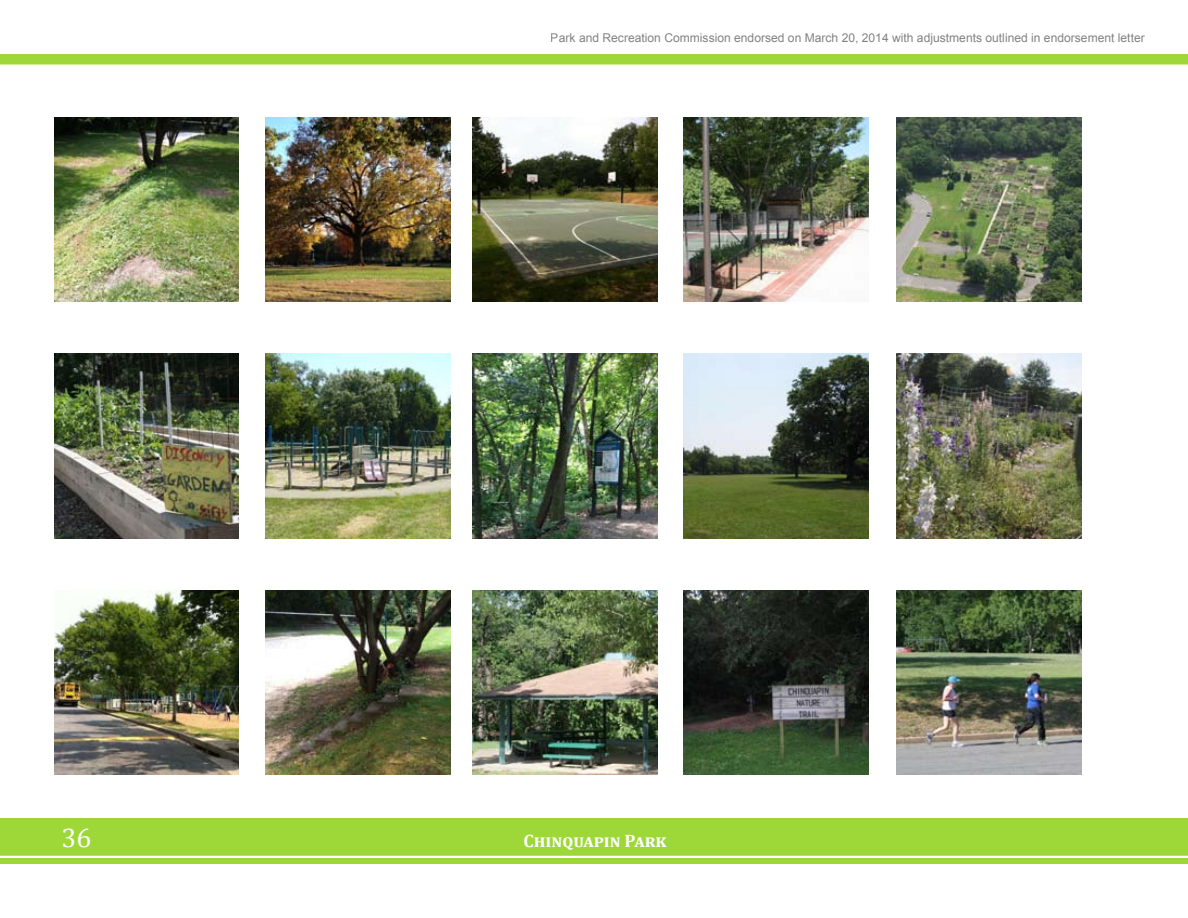
<style>
.page{position:relative;width:1188px;height:918px;background:#fff}
.page>*{position:absolute;margin:0;border:0;box-sizing:border-box;transform-origin:0 0}
.t1{font:27px "Cambria";color:#fff}
.t2{font:700 18px "Cambria";letter-spacing:.01em;color:#fff}
.t3{font:12.15px "Arial";color:rgb(0 0 0/.5)}
</style>
<div class="page">
<div style="left:0;top:819px;width:1188px;height:45px;background:#9ed838"></div>
<div style="left:1px;top:55px;width:1186px;height:9px;background:#9ed838"></div>
<div style="left:0;top:54px;width:1188px;height:10px;border:2px solid #9ed838"></div>
<hr style="left:0;top:856px;width:1188px;height:2px;background:#fff">
<img style="left:54px;top:117px;width:185px;height:185px">
<img style="left:684px;top:354px;width:184px;height:184px">
<img style="left:265px;top:117px;width:185px;height:185px">
<img style="left:265px;top:354px;width:185px;height:184px">
<img style="left:54px;top:590px;width:185px;height:185px">
<img style="left:265px;top:590px;width:185px;height:185px">
<img style="left:473px;top:117px;width:184px;height:185px">
<img style="left:473px;top:354px;width:184px;height:184px">
<img style="left:684px;top:117px;width:184px;height:185px">
<img style="left:473px;top:590px;width:184px;height:185px">
<img style="left:684px;top:590px;width:184px;height:185px">
<img style="left:896px;top:117px;width:185px;height:185px">
<img style="left:896px;top:354px;width:185px;height:184px">
<img style="left:54px;top:354px;width:185px;height:184px">
<img style="left:896px;top:590px;width:185px;height:185px">
<p class="t3" style="left:551px;top:30px;width:595px">Park and Recreation Commission endorsed on March 20, 2014 with adjustments outlined in endorsement letter</p>
<h1 class="t1" style="left:62px;top:822px;width:31px">36</h1>
<h2 class="t2" style="left:524px;top:828px;width:144px">Chinquapin Park</h2>
</div>
